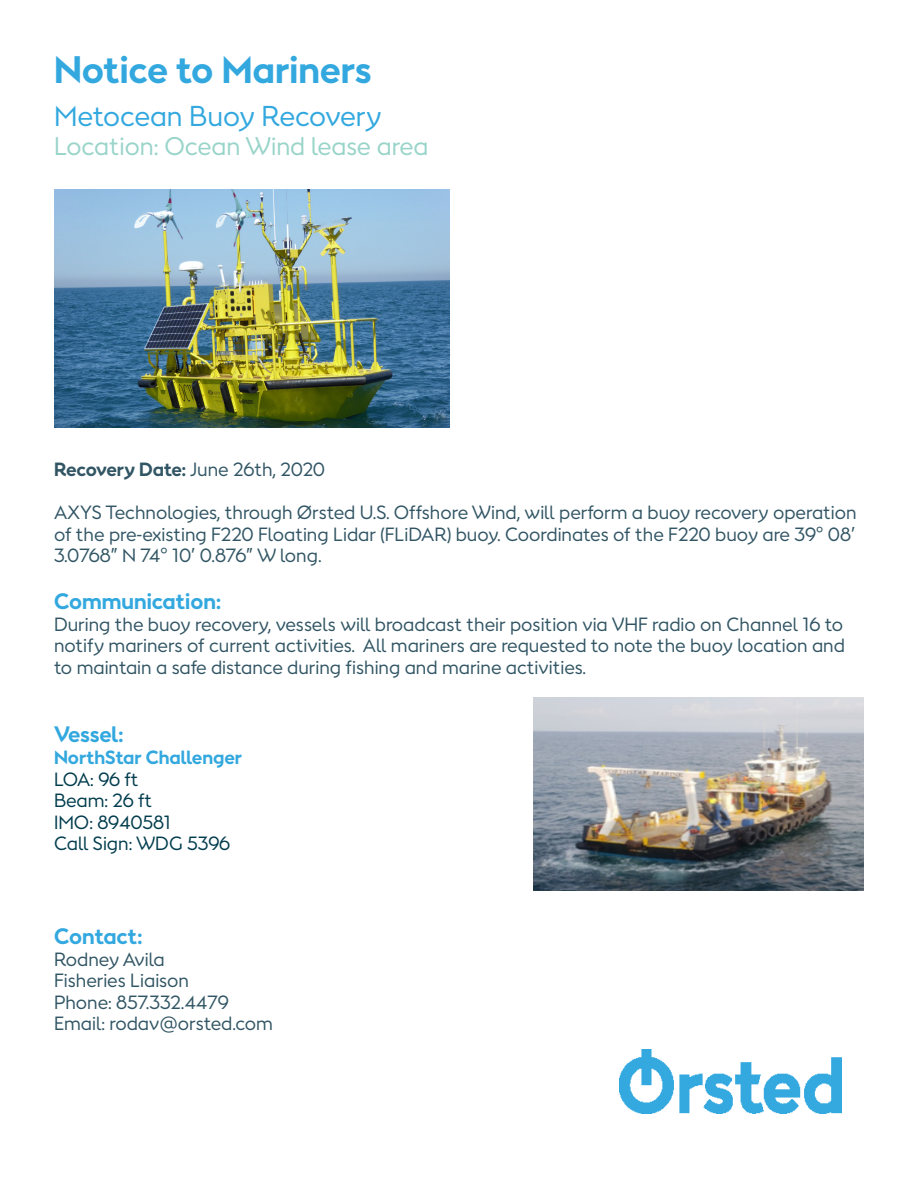
<style>
.page{position:relative;width:918px;height:1188px;background:#fff}
.page>*{position:absolute;margin:0;border:0;box-sizing:border-box;transform-origin:0 0}
.t1{font:700 36px "Orsted Sans";color:#32a8df}
.t2{font:27px "Orsted Sans";color:#32a8df}
.t3{font:24px "Orsted Sans";color:#98d4c9}
.t4{font:700 21px "Orsted Sans";color:#32a8df}
.t5{font:18px/21.6px "Orsted Sans";color:#315564;text-align:justify}
.t6{font:18px "Orsted Sans";color:#013c4d}
.t7{font:700 18px "Orsted Sans";letter-spacing:-.01em;color:#315564}
.t8{font:700 18px "Orsted Sans";color:#32a8df}
.s1{font-weight:400}
</style>
<div class="page">
<img style="left:54px;top:189px;width:395px;height:239px">
<img style="left:620px;top:1050px;width:221px;height:63px">
<img style="left:534px;top:698px;width:330px;height:193px">
<p class="t1" style="left:54px;top:45px;width:319px">Notice to Mariners</p>
<p class="t2" style="left:54px;top:98px;width:329px">Metocean Buoy Recovery</p>
<p class="t3" style="left:54px;top:130px;width:376px">Location: Ocean Wind lease area</p>
<p class="t7" style="left:54px;top:457px;width:273px">Recovery Date: <span class="s1">June 26th, 2020</span></p>
<p class="t5" style="left:54px;top:502px;width:804px">AXYS Technologies, through Ørsted U.S. Offshore Wind, will perform a buoy recovery operation of the pre-existing F220 Floating Lidar (FLiDAR) buoy. Coordinates of the F220 buoy are 39° 08’ 3.0768” N 74° 10’ 0.876” W long.</p>
<p class="t4" style="left:54px;top:587px;width:168px">Communication:</p>
<p class="t5" style="left:54px;top:613px;width:793px">During the buoy recovery, vessels will broadcast their position via VHF radio on Channel 16 to notify mariners of current activities. All mariners are requested to note the buoy location and to maintain a safe distance during fishing and marine activities.</p>
<p class="t4" style="left:54px;top:721px;width:71px">Vessel:</p>
<p class="t8" style="left:54px;top:745px;width:190px">NorthStar Challenger</p>
<p class="t6" style="left:54px;top:767px;width:86px">LOA: 96 ft</p>
<p class="t6" style="left:54px;top:789px;width:100px">Beam: 26 ft</p>
<p class="t6" style="left:54px;top:810px;width:118px">IMO: 8940581</p>
<p class="t6" style="left:54px;top:832px;width:178px">Call Sign: WDG 5396</p>
<p class="t4" style="left:54px;top:922px;width:90px">Contact:</p>
<p class="t5" style="left:54px;top:948px;width:112px">Rodney Avila</p>
<p class="t5" style="left:54px;top:970px;width:136px">Fisheries Liaison</p>
<p class="t5" style="left:54px;top:991px;width:176px">Phone: 857.332.4479</p>
<p class="t5" style="left:54px;top:1013px;width:221px">Email: rodav@orsted.com</p>
</div>
